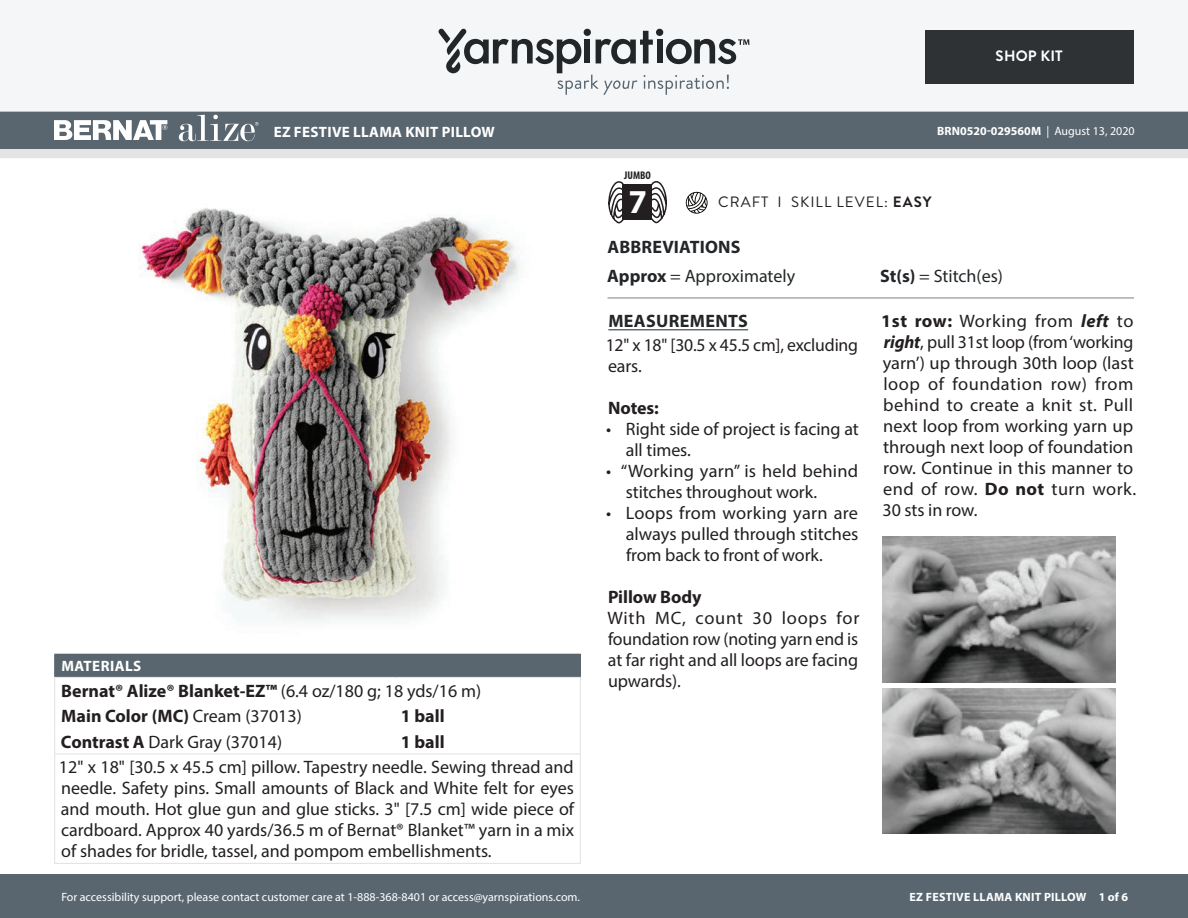
<style>
.page{position:relative;width:1188px;height:918px;background:#fff}
.page>*{position:absolute;margin:0;border:0;box-sizing:border-box;transform-origin:0 0}
.t1{font:700 33.6px "Myriad Pro";color:#fff}
.t2{font:18px/21px "Myriad Pro";color:#231f20}
.t3{font:700 18px/25.5px "Myriad Pro";color:#231f20}
.t4{font:18px "Myriad Pro";color:#222628}
.t5{font:700 18px "Myriad Pro";letter-spacing:.01em;color:#222628}
.t6{font:700 15px "Myriad Pro";letter-spacing:.02em;color:#fff}
.t7{font:15px "Brandon Grotesque";letter-spacing:.07em;color:#231f20}
.t8{font:700 15px "Brandon Grotesque";letter-spacing:.015em;color:#fff}
.t9{font:12px "Myriad Pro";color:#fff}
.t10{font:700 12px "Myriad Pro";color:#fff}
.t11{font:700 12px "Myriad Pro";letter-spacing:.02em;color:#fff}
.t12{font:700 condensed 11.25px "Myriad Pro";color:#231f20}
.s1{font-weight:400}
.s2{font-weight:700}
.s3{font-weight:700;font-style:italic}
</style>
<div class="page">
<div style="left:0;top:875px;width:1188px;height:43px;background:#596670"></div>
<div style="left:0;top:149px;width:1188px;height:9px;background:#e4e4e4"></div>
<div style="left:0;top:111px;width:1188px;height:38px;background:#596670"></div>
<div style="left:0;top:0;width:1188px;height:112px;background:#f4f6f7"></div>
<svg style="left:438px;top:29px;width:311px;height:66px"></svg>
<div style="left:925px;top:30px;width:209px;height:54px;background:#2e3235"></div>
<svg style="left:54px;top:120px;width:113px;height:20px"></svg>
<svg style="left:179px;top:115px;width:80px;height:26px"></svg>
<svg style="left:685px;top:192px;width:23px;height:22px"></svg>
<svg style="left:608px;top:181px;width:16px;height:42px"></svg>
<svg style="left:651px;top:181px;width:16px;height:42px"></svg>
<div style="left:622px;top:184px;width:30px;height:36px;background:#231f20"></div>
<img style="left:139px;top:208px;width:381px;height:414px">
<hr style="left:608px;top:329px;width:140px;height:1px;background:#222628">
<img style="left:883px;top:537px;width:232px;height:145px">
<img style="left:883px;top:688px;width:232px;height:146px">
<div style="left:55px;top:654px;width:525px;height:23px;background:#596670"></div>
<hr style="left:54px;top:654px;width:342px;height:1px;background:#596670">
<hr style="left:396px;top:654px;width:185px;height:1px;background:#596670">
<hr style="left:54px;top:677px;width:342px;height:1px;background:#e4e4e4">
<hr style="left:396px;top:677px;width:185px;height:1px;background:#e4e4e4">
<svg style="left:54px;top:655px;width:1px;height:98px"></svg>
<svg style="left:580px;top:655px;width:1px;height:98px"></svg>
<hr style="left:54px;top:754px;width:1px;height:109px;background:#e4e4e4">
<hr style="left:54px;top:753px;width:342px;height:1px;background:#e4e4e4">
<hr style="left:396px;top:753px;width:185px;height:1px;background:#e4e4e4">
<hr style="left:580px;top:754px;width:1px;height:109px;background:#e4e4e4">
<hr style="left:54px;top:863px;width:342px;height:1px;background:#e4e4e4">
<hr style="left:396px;top:863px;width:185px;height:1px;background:#e4e4e4">
<hr style="left:608px;top:298px;width:526px;height:1px;background:#7e7e7d">
<p class="t8" style="left:996px;top:46px;width:69px">SHOP KIT</p>
<p class="t6" style="left:274px;top:122px;width:223px">EZ FESTIVE LLAMA KNIT PILLOW</p>
<p class="t10" style="left:937px;top:123px;width:199px">BRN0520-029560M <span class="s1">| August 13, 2020</span></p>
<p class="t12" style="left:624px;top:168px;width:28px">JUMBO</p>
<h1 class="t1" style="left:629px;top:180px;width:20px">7</h1>
<p class="t7" style="left:718px;top:192px;width:215px">CRAFT I SKILL LEVEL: <span class="s2">EASY</span></p>
<p class="t5" style="left:608px;top:235px;width:135px">ABBREVIATIONS</p>
<p class="t6" style="left:61px;top:657px;width:81px">MATERIALS</p>
<p class="t3" style="left:61px;top:678px;width:421px">Bernat® Alize® Blanket-EZ™ <span class="s1">(6.4 oz/180 g; 18 yds/16 m)<br></span>Main Color (MC) <span class="s1">Cream (37013)</span></p>
<p class="t3" style="left:401px;top:703px;width:45px">1 ball</p>
<p class="t2" style="left:61px;top:731px;width:223px"><span class="s2">Contrast A</span> Dark Gray (37014)</p>
<p class="t3" style="left:401px;top:729px;width:45px">1 ball</p>
<p class="t2" style="left:59px;top:757px;width:517px;text-align:justify">12" x 18" [30.5 x 45.5 cm] pillow. Tapestry needle. Sewing thread and needle. Safety pins. Small amounts of Black and White felt for eyes and mouth. Hot glue gun and glue sticks. 3" [7.5 cm] wide piece of cardboard. Approx 40 yards/36.5 m of Bernat® Blanket™ yarn in a mix of shades for bridle, tassel, and pompom embellishments.</p>
<p class="t9" style="left:61px;top:889px;width:520px">For accessibility support, please contact customer care at 1-888-368-8401 or access@yarnspirations.com.</p>
<p class="t4" style="left:607px;top:264px;width:189px"><span class="s2">Approx</span> = Approximately</p>
<p class="t4" style="left:880px;top:264px;width:124px"><span class="s2">St(s)</span> = Stitch(es)</p>
<p class="t5" style="left:608px;top:309px;width:141px">MEASUREMENTS</p>
<p class="t2" style="left:606px;top:334px;width:254px">12" x 18" [30.5 x 45.5 cm], excluding ears.</p>
<p class="t3" style="left:608px;top:394px;width:52px">Notes:</p>
<p class="t2" style="left:626px;top:418px;width:234px;text-indent:-20px">• Right side of project is facing at all times.</p>
<p class="t2" style="left:626px;top:460px;width:234px;text-indent:-20px">• “Working yarn” is held behind stitches throughout work.</p>
<p class="t2" style="left:626px;top:502px;width:234px;text-align:justify;text-indent:-20px">• Loops from working yarn are always pulled through stitches from back to front of work.</p>
<p class="t3" style="left:608px;top:583px;width:95px">Pillow Body</p>
<p class="t2" style="left:608px;top:607px;width:253px;text-align:justify">With MC, count 30 loops for foundation row (noting yarn end is at far right and all loops are facing upwards).</p>
<p class="t2" style="left:881px;top:310px;width:256px"><span class="s2">1st row:</span> Working from <span class="s3">left</span> to <span class="s3">right</span>, pull 31st loop (from ‘working yarn’) up through 30th loop (last loop of foundation row) from behind to create a knit st. Pull next loop from working yarn up through next loop of foundation row. Continue in this manner to end of row. <span class="s2">Do not</span> turn work.<br>30 sts in row.</p>
<p class="t11" style="left:910px;top:889px;width:220px">EZ FESTIVE LLAMA KNIT PILLOW 1 of 6</p>
</div>
